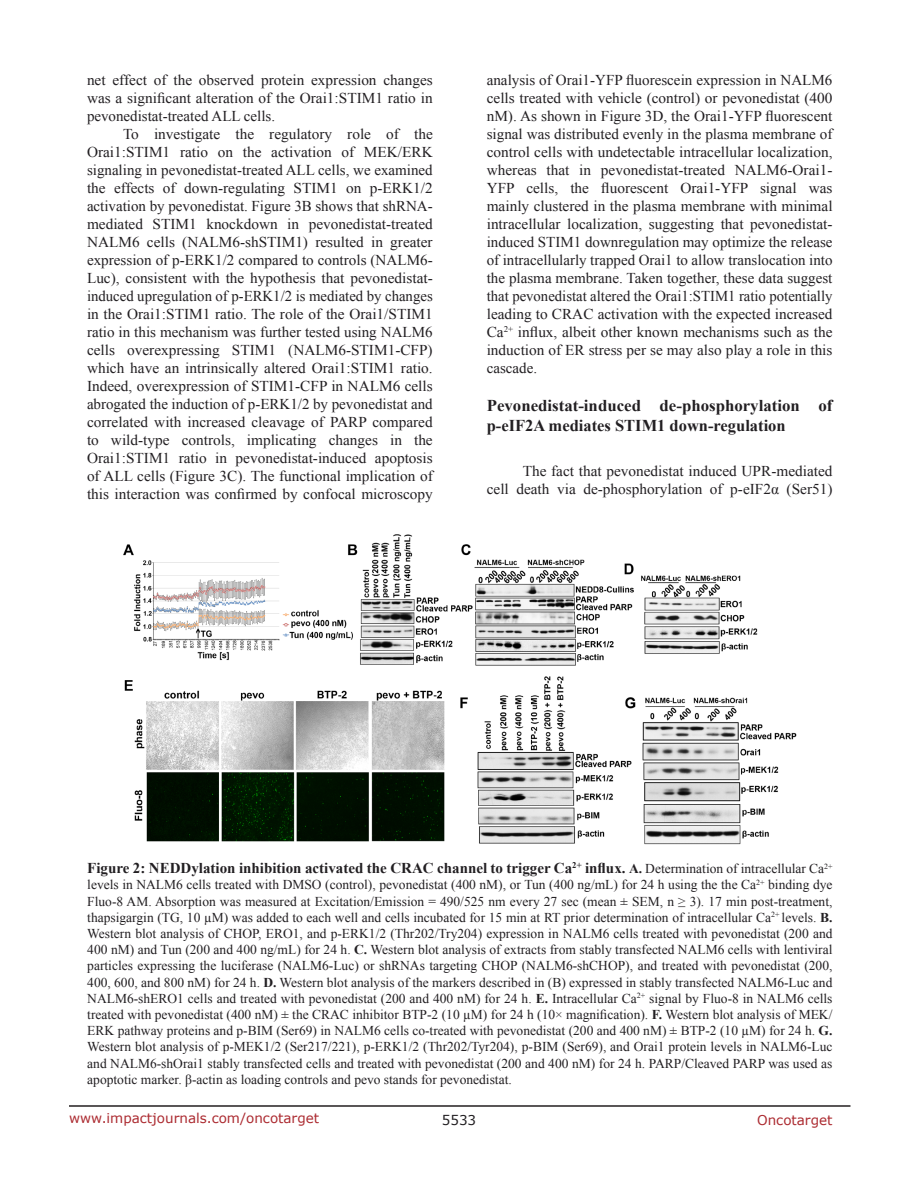
<style>
.page{position:relative;width:918px;height:1188px;background:#fff}
.page>*{position:absolute;margin:0;border:0;box-sizing:border-box;transform-origin:0 0}
.SubHeading{font:700 16.5px/19.8px "Times New Roman";color:#221f22}
.BodyText{font:15px/18px "Times New Roman";color:#221f22;text-align:justify}
.FigureText{font:700 15px "Times New Roman";color:#221f22}
.FigureText-2{font:13.5px/16.2px "Times New Roman";color:#221f22;text-align:justify}
.t1{font:13.5px "Verdana";color:#ac2b31}
.t2{font:13.5px "Verdana";color:#221f22}
.s1{font-size:13.5px}
.s2{font-weight:400;font-size:13.5px}
.s3{font-weight:700}
</style>
<div class="page">
<hr style="left:69px;top:1105px;width:781px;height:2px;background:#231f20">
<img style="left:123px;top:534px;width:674px;height:311px">
<p class="BodyText" style="left:87px;top:71px;width:347px">net effect of the observed protein expression changes was a significant alteration of the Orai1:STIM1 ratio in pevonedistat-treated ALL cells.</p>
<p class="BodyText" style="left:87px;top:125px;width:347px;text-indent:36px">To investigate the regulatory role of the Orai1:STIM1 ratio on the activation of MEK/ERK signaling in pevonedistat-treated ALL cells, we examined the effects of down-regulating STIM1 on p-ERK1/2 activation by pevonedistat. Figure 3B shows that shRNA&shy;mediated STIM1 knockdown in pevonedistat-treated NALM6 cells (NALM6-shSTIM1) resulted in greater expression of p-ERK1/2 compared to controls (NALM6- Luc), consistent with the hypothesis that pevonedistat&shy;induced upregulation of p-ERK1/2 is mediated by changes in the Orai1:STIM1 ratio. The role of the Orai1/STIM1 ratio in this mechanism was further tested using NALM6 cells overexpressing STIM1 (NALM6-STIM1-CFP) which have an intrinsically altered Orai1:STIM1 ratio.<br>Indeed, overexpression of STIM1-CFP in NALM6 cells abrogated the induction of p-ERK1/2 by pevonedistat and correlated with increased cleavage of PARP compared to wild-type controls, implicating changes in the Orai1:STIM1 ratio in pevonedistat-induced apoptosis of ALL cells (Figure 3C). The functional implication of this interaction was confirmed by confocal microscopy</p>
<p class="BodyText" style="left:487px;top:71px;width:347px">analysis of Orai1-YFP fluorescein expression in NALM6 cells treated with vehicle (control) or pevonedistat (400 nM). As shown in Figure 3D, the Orai1-YFP fluorescent signal was distributed evenly in the plasma membrane of control cells with undetectable intracellular localization, whereas that in pevonedistat-treated NALM6-Orai1- YFP cells, the fluorescent Orai1-YFP signal was mainly clustered in the plasma membrane with minimal intracellular localization, suggesting that pevonedistat&shy;induced STIM1 downregulation may optimize the release of intracellularly trapped Orai1 to allow translocation into the plasma membrane. Taken together, these data suggest that pevonedistat altered the Orai1:STIM1 ratio potentially leading to CRAC activation with the expected increased Ca<sup>2+</sup> influx, albeit other known mechanisms such as the induction of ER stress per se may also play a role in this cascade.</p>
<p class="SubHeading" style="left:487px;top:395px;width:347px">Pevonedistat-induced de-phosphorylation of p-eIF2Α mediates STIM1 down-regulation</p>
<p class="BodyText" style="left:487px;top:462px;width:347px;text-align:right">The fact that pevonedistat induced UPR-mediated<br>cell death via de-phosphorylation of p-eIF2α (Ser51)</p>
<p class="FigureText" style="left:87px;top:858px;width:747px">Figure 2: NEDDylation inhibition activated the CRAC channel to trigger Ca<sup>2+</sup> influx. <span class="s1">A.</span> <span class="s2">Determination of intracellular Ca</span><sup>2+</sup></p>
<p class="FigureText-2" style="left:87px;top:877px;width:747px">levels in NALM6 cells treated with DMSO (control), pevonedistat (400 nM), or Tun (400 ng/mL) for 24 h using the the Ca<sup>2+</sup> binding dye Fluo-8 AM. Absorption was measured at Excitation/Emission = 490/525 nm every 27 sec (mean ± SEM, n ≥ 3). 17 min post-treatment, thapsigargin (TG, 10 µM) was added to each well and cells incubated for 15 min at RT prior determination of intracellular Ca<sup>2+</sup> levels. <span class="s3">B.<br></span>Western blot analysis of CHOP, ERO1, and p-ERK1/2 (Thr202/Try204) expression in NALM6 cells treated with pevonedistat (200 and 400 nM) and Tun (200 and 400 ng/mL) for 24 h. <span class="s3">C.</span> Western blot analysis of extracts from stably transfected NALM6 cells with lentiviral particles expressing the luciferase (NALM6-Luc) or shRNAs targeting CHOP (NALM6-shCHOP), and treated with pevonedistat (200, 400, 600, and 800 nM) for 24 h. <span class="s3">D.</span> Western blot analysis of the markers described in (B) expressed in stably transfected NALM6-Luc and NALM6-shERO1 cells and treated with pevonedistat (200 and 400 nM) for 24 h. <span class="s3">E.</span> Intracellular Ca<sup>2+</sup> signal by Fluo-8 in NALM6 cells treated with pevonedistat (400 nM) ± the CRAC inhibitor BTP-2 (10 µM) for 24 h (10× magnification). <span class="s3">F.</span> Western blot analysis of MEK/ ERK pathway proteins and p-BIM (Ser69) in NALM6 cells co-treated with pevonedistat (200 and 400 nM) ± BTP-2 (10 µM) for 24 h. <span class="s3">G.<br></span>Western blot analysis of p-MEK1/2 (Ser217/221), p-ERK1/2 (Thr202/Tyr204), p-BIM (Ser69), and Orai1 protein levels in NALM6-Luc and NALM6-shOrai1 stably transfected cells and treated with pevonedistat (200 and 400 nM) for 24 h. PARP/Cleaved PARP was used as apoptotic marker. β-actin as loading controls and pevo stands for pevonedistat.</p>
<p class="t1" style="left:69px;top:1109px;width:252px">www.impactjournals.com/oncotarget</p>
<p class="t2" style="left:442px;top:1111px;width:36px">5533</p>
<p class="t1" style="left:757px;top:1111px;width:77px">Oncotarget</p>
</div>
